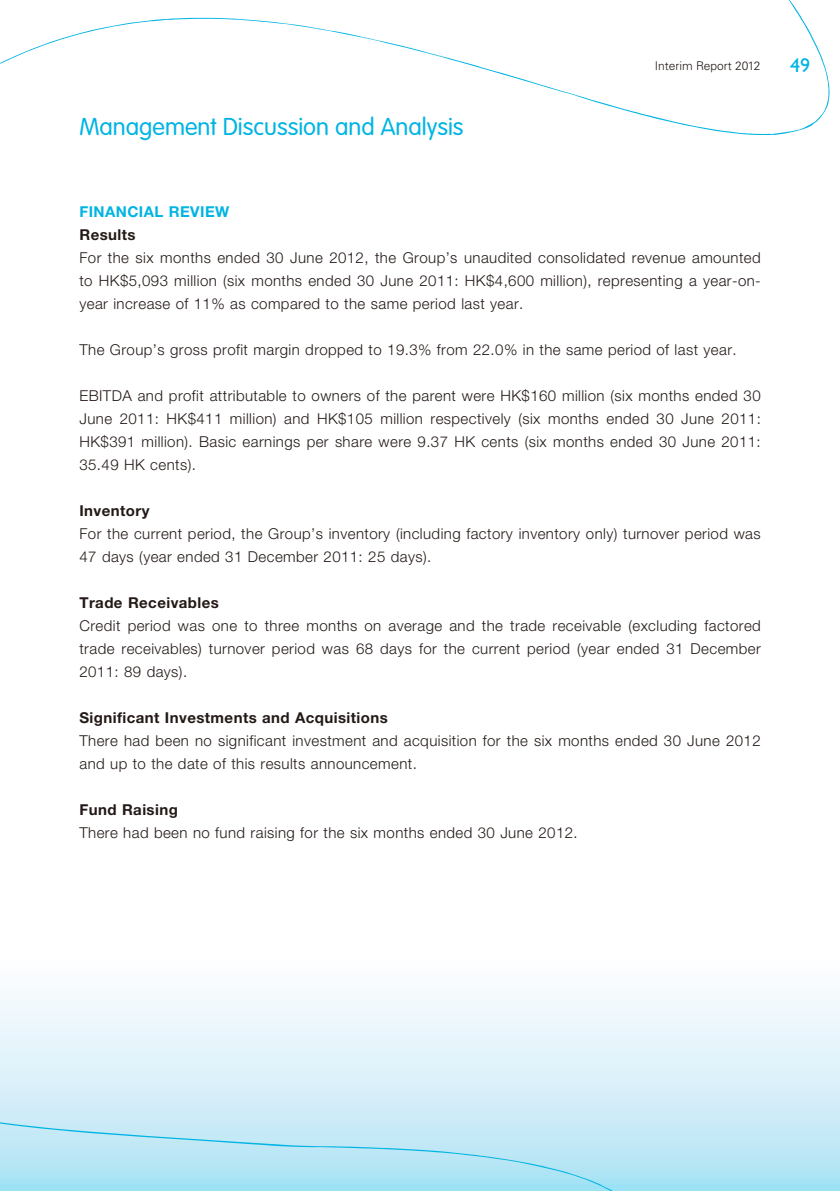
<style>
.page{position:relative;width:840px;height:1191px;background:#fff}
.page>*{position:absolute;margin:0;border:0;box-sizing:border-box;transform-origin:0 0}
.t1{font:300 24px "VAG Rounded Std";color:#00b4e3}
.t2{font:20px "Gill Sans Std";color:#00b4e3}
.t3{font:300 15px/23px "Helvetica Neue LT Std";letter-spacing:.03em;color:#231916;text-align:justify}
.t4{font:700 15px "Helvetica Neue LT Std";letter-spacing:.03em;color:#231916}
.t5{font:700 15px "Helvetica Neue LT Std";letter-spacing:.03em;color:#00b4e3}
.t6{font:300 12px "Univers LT Std";color:#231916}
</style>
<div class="page">
<svg style="left:0;top:0;width:830px;height:135px"></svg>
<svg style="left:679px;top:123px;width:7px;height:2px"></svg>
<svg style="left:799px;top:17px;width:3px;height:6px"></svg>
<svg style="left:819px;top:108px;width:6px;height:9px"></svg>
<svg style="left:741px;top:133px;width:12px;height:1px"></svg>
<svg style="left:0;top:997px;width:839px;height:194px;background:#d1edf8"></svg>
<svg style="left:541px;top:1165px;width:29px;height:8px"></svg>
<svg style="left:468px;top:1154px;width:13px;height:1px"></svg>
<h1 class="t1" style="left:79px;top:113px;width:385px">Management Discussion and Analysis</h1>
<p class="t6" style="left:654px;top:58px;width:107px">Interim Report 2012</p>
<h2 class="t2" style="left:789px;top:54px;width:21px">49</h2>
<p class="t5" style="left:79px;top:202px;width:151px">FINANCIAL REVIEW</p>
<p class="t4" style="left:79px;top:225px;width:58px">Results</p>
<p class="t3" style="left:79px;top:245px;width:682px">For the six months ended 30 June 2012, the Group’s unaudited consolidated revenue amounted to HK$5,093 million (six months ended 30 June 2011: HK$4,600 million), representing a year-on&shy;year increase of 11% as compared to the same period last year.</p>
<p class="t3" style="left:79px;top:337px;width:658px">The Group’s gross profit margin dropped to 19.3% from 22.0% in the same period of last year.</p>
<p class="t3" style="left:79px;top:383px;width:682px">EBITDA and profit attributable to owners of the parent were HK$160 million (six months ended 30<br>June 2011: HK$411 million) and HK$105 million respectively (six months ended 30 June 2011:<br>HK$391 million). Basic earnings per share were 9.37 HK cents (six months ended 30 June 2011:<br>35.49 HK cents).</p>
<p class="t4" style="left:79px;top:501px;width:72px">Inventory</p>
<p class="t3" style="left:79px;top:521px;width:682px">For the current period, the Group’s inventory (including factory inventory only) turnover period was<br>47 days (year ended 31 December 2011: 25 days).</p>
<p class="t4" style="left:79px;top:593px;width:141px">Trade Receivables</p>
<p class="t3" style="left:79px;top:613px;width:682px">Credit period was one to three months on average and the trade receivable (excluding factored trade receivables) turnover period was 68 days for the current period (year ended 31 December 2011: 89 days).</p>
<p class="t4" style="left:79px;top:708px;width:310px">Significant Investments and Acquisitions</p>
<p class="t3" style="left:79px;top:728px;width:682px">There had been no significant investment and acquisition for the six months ended 30 June 2012 and up to the date of this results announcement.</p>
<p class="t4" style="left:79px;top:800px;width:100px">Fund Raising</p>
<p class="t3" style="left:79px;top:820px;width:499px">There had been no fund raising for the six months ended 30 June 2012.</p>
</div>
